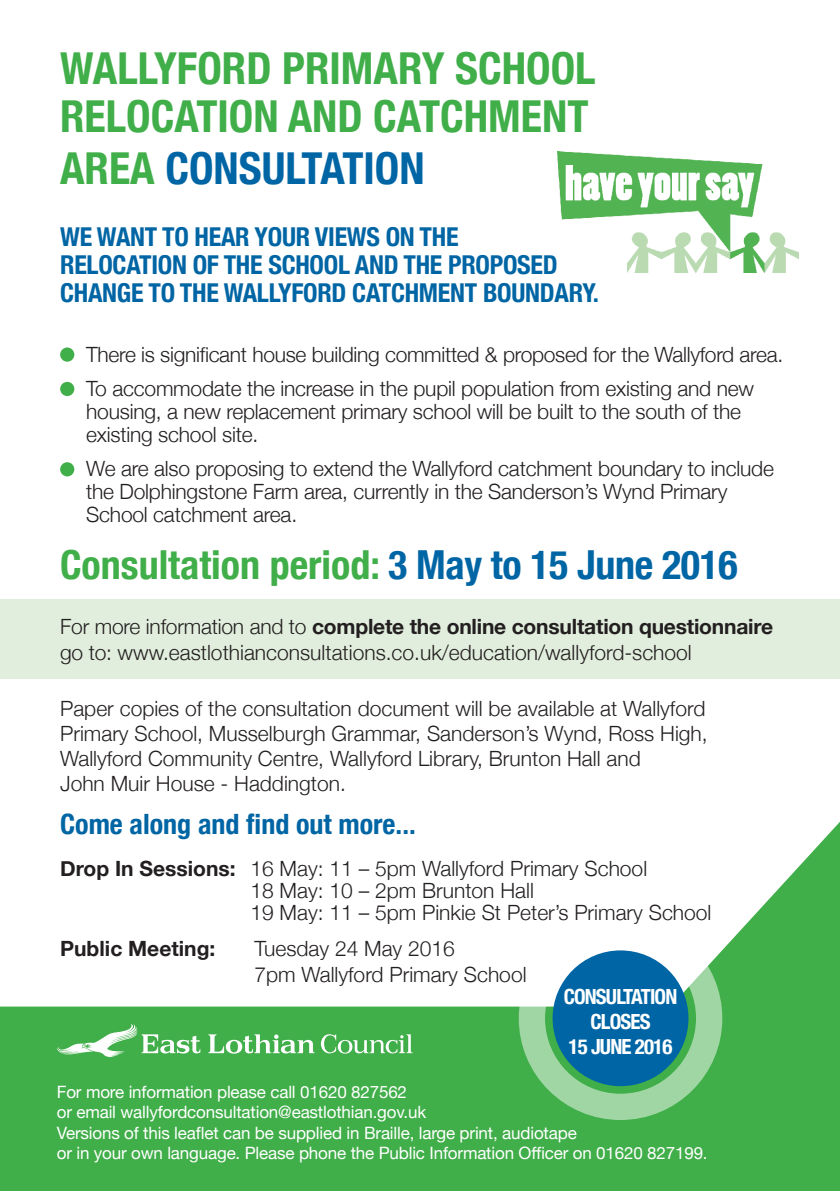
<style>
.page{position:relative;width:840px;height:1191px;background:#fff}
.page>*{position:absolute;margin:0;border:0;box-sizing:border-box;transform-origin:0 0}
.t1{font:700 condensed 44px/48px "Helvetica Neue";color:#40ae49}
.t2{font:700 condensed 44px "Helvetica Neue";color:#0065a4}
.t3{font:700 condensed 40px "Helvetica Neue";color:#40ae49}
.t4{font:700 condensed 28px "Helvetica Neue";color:#0065a4}
.t5{font:700 condensed 26px/28px "Helvetica Neue";letter-spacing:-.01em;color:#0065a4}
.t6{font:300 21px/23px "Helvetica Neue";letter-spacing:-.01em;color:#231f20}
.t7{font:700 21px "Helvetica Neue";letter-spacing:-.01em;color:#231f20}
.t8{font:700 condensed 20.8px/25px "Helvetica Neue";letter-spacing:-.04em;color:#fff;text-align:center}
.t9{font:17px/20.4px "Helvetica Neue";letter-spacing:-.01em;color:#fff}
.s1{color:#40ae49}
.s2{color:#0065a4}
.s3{font-weight:300}
.s4{font-weight:700}
</style>
<div class="page">
<div style="left:0;top:599px;width:839px;height:79px;background:#e1eedd"></div>
<svg style="left:0;top:823px;width:839px;height:368px;fill:#40ae49"></svg>
<div style="left:518px;top:916px;width:204px;height:204px;border:26px solid #fff;border-radius:50%"></div>
<div style="left:552px;top:950px;width:136px;height:136px;background:#0065a4;border-radius:50%"></div>
<img style="left:557px;top:151px;width:240px;height:121px">
<svg style="left:321px;top:1034px;width:91px;height:19px"></svg>
<svg style="left:208px;top:1034px;width:106px;height:19px"></svg>
<svg style="left:57px;top:1023px;width:143px;height:34px"></svg>
<div style="left:60px;top:347px;width:14px;height:15px;background:#40ae49;border-radius:50%"></div>
<div style="left:60px;top:382px;width:14px;height:14px;background:#40ae49;border-radius:50%"></div>
<div style="left:60px;top:462px;width:14px;height:14px;background:#40ae49;border-radius:50%"></div>
<p class="t1" style="left:60px;top:42px;width:536px">WALLYFORD PRIMARY SCHOOL<br>RELOCATION AND CATCHMENT</p>
<p class="t2" style="left:60px;top:132px;width:366px"><span class="s1">AREA</span> CONSULTATION</p>
<p class="t5" style="left:60px;top:221px;width:540px">WE WANT TO HEAR YOUR VIEWS ON THE<br>RELOCATION OF THE SCHOOL AND THE PROPOSED<br>CHANGE TO THE WALLYFORD CATCHMENT BOUNDARY.</p>
<p class="t6" style="left:86px;top:342px;width:698px">There is significant house building committed &amp; proposed for the Wallyford area.</p>
<p class="t6" style="left:86px;top:376px;width:669px">To accommodate the increase in the pupil population from existing and new housing, a new replacement primary school will be built to the south of the existing school site.</p>
<p class="t6" style="left:86px;top:457px;width:688px">We are also proposing to extend the Wallyford catchment boundary to include the Dolphingstone Farm area, currently in the Sanderson’s Wynd Primary<br>School catchment area.</p>
<p class="t3" style="left:60px;top:532px;width:678px">Consultation period: <span class="s2">3 May to 15 June 2016</span></p>
<p class="t7" style="left:60px;top:614px;width:714px"><span class="s3">For more information and to</span> complete the online consultation questionnaire</p>
<p class="t6" style="left:60px;top:640px;width:633px">go to: www.eastlothianconsultations.co.uk/education/wallyford-school</p>
<p class="t6" style="left:60px;top:695px;width:648px;line-height:25.2px">Paper copies of the consultation document will be available at Wallyford Primary School, Musselburgh Grammar, Sanderson’s Wynd, Ross High, Wallyford Community Centre, Wallyford Library, Brunton Hall and<br>John Muir House - Haddington.</p>
<p class="t4" style="left:60px;top:800px;width:357px">Come along and find out more...</p>
<p class="t6" style="left:250px;top:856px;width:462px;line-height:22px;text-indent:-190px"><span class="s4">Drop In Sessions:</span> 16 May: 11 – 5pm Wallyford Primary School<br>18 May: 10 – 2pm Brunton Hall<br>19 May: 11 – 5pm Pinkie St Peter’s Primary School</p>
<p class="t7" style="left:60px;top:935px;width:157px">Public Meeting:</p>
<p class="t6" style="left:254px;top:935px;width:273px;line-height:25.2px">Tuesday 24 May 2016<br>7pm Wallyford Primary School</p>
<p class="t8" style="left:563px;top:983px;width:115px">CONSULTATION<br>CLOSES<br>15 JUNE 2016</p>
<p class="t9" style="left:57px;top:1080px;width:351px">For more information please call 01620 827562</p>
<p class="t9" style="left:57px;top:1101px;width:371px">or email wallyfordconsultation@eastlothian.gov.uk</p>
<p class="t9" style="left:57px;top:1121px;width:652px">Versions of this leaflet can be supplied in Braille, large print, audiotape<br>or in your own language. Please phone the Public Information Officer on 01620 827199.</p>
</div>
